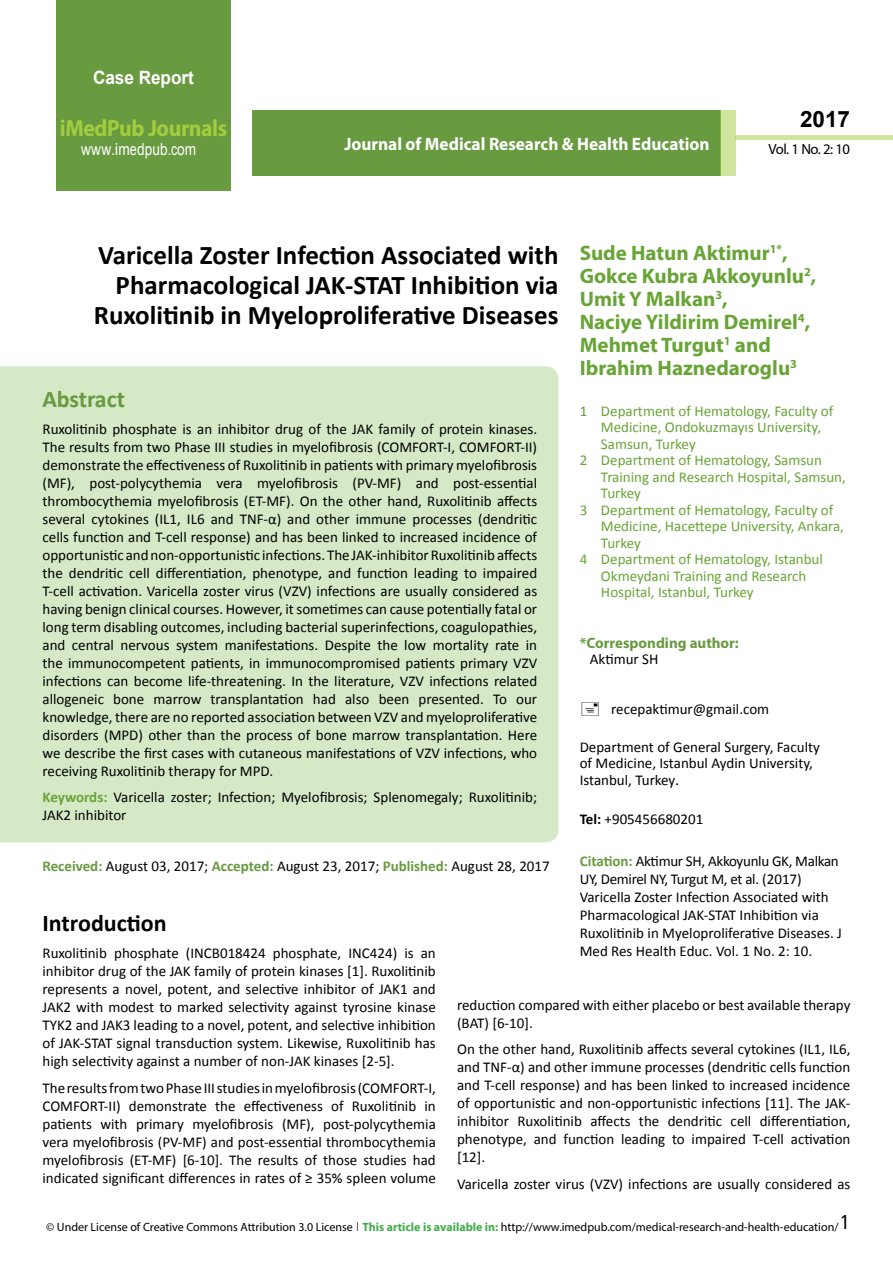
<style>
.page{position:relative;width:893px;height:1263px;background:#fff}
.page>*{position:absolute;margin:0;border:0;box-sizing:border-box;transform-origin:0 0}
.t1{font:700 27px/29.7px "Calibri";color:#000;text-align:right}
.t2{font:700 24px "Calibri";color:#000}
.t3{font:700 24px "Calibri";letter-spacing:-.005em;color:#689a40}
.t4{font:700 23.4px "Myriad Pro";letter-spacing:-.02em;color:#a1cd3d;scale:.93 1}
.t5{font:700 22.5px "Arial";color:#000}
.t6{font:700 21px/23.1px "Myriad Pro";color:#68a436}
.t7{font:700 18.45px "Arial";color:#fff;scale:.93 1}
.t8{font:700 18px "Myriad Pro";color:#fff;scale:.96 1}
.t9{font:16.5px "Arial";letter-spacing:.01em;color:#fff;scale:.83 1}
.t10{font:15px/18px "Calibri";color:#000}
.t11{font:15px "Calibri";color:#68a436}
.t12{font:700 15px "Myriad Pro";color:#689a40}
.t13{font:14.7px "Myriad Pro";letter-spacing:-.03em;color:#000}
.t14{font:12px "Myriad Pro";color:#000}
.s1{font-family:"Calibri"}
.s2{color:#689a40}
.s3{font-family:"Myriad Pro"}
.s4{font-weight:700}
.s5{font-weight:700;color:#689a40}
.s6{font-weight:700;color:#68a436}
.s7{font-family:"Tunga"}
.s8{font-weight:700;color:#41ad49}
.s9{font-family:"Tunga";font-size:25.5px}
</style>
<div class="page">
<div style="left:252px;top:110px;width:469px;height:66px;background:#689a40"></div>
<div style="left:720px;top:110px;width:16px;height:66px;background:#d0e69e"></div>
<div style="left:56px;top:0;width:175px;height:190px;background:#689a40"></div>
<div style="left:736px;top:135px;width:157px;height:5px;background:#d0e69e"></div>
<div style="left:0;top:366px;width:558px;height:476px;background:#d5e9c7"></div>
<p class="t7" style="left:93px;top:65px;width:110px">Case Report</p>
<h3 class="t4" style="left:60px;top:113px;width:181px">iMedPub Journals</h3>
<p class="t9" style="left:81px;top:139px;width:140px">www<span class="s1">.</span>imedpub<span class="s1">.</span>com</p>
<p class="t8" style="left:344px;top:132px;width:382px">Journal of Medical Research &amp; Health Education</p>
<h3 class="t5" style="left:800px;top:104px;width:52px">2017</h3>
<p class="t13" style="left:768px;top:140px;width:83px">Vol. 1 No. 2: 10</p>
<h3 class="t6" style="left:580px;top:241px;width:238px">Sude Hatun Aktimur<sup>1*</sup>,<br>Gokce Kubra Akkoyunlu<sup>2</sup>,<br>Umit Y Malkan<sup>3</sup>,<br>Naciye Yildirim Demirel<sup>4</sup>,<br>Mehmet Turgut<sup>1</sup> and<br>Ibrahim Haznedaroglu<sup>3</sup></h3>
<p class="t11" style="left:580px;top:401px;width:255px"><span class="s2">1</span> Department of Hematology, Faculty of</p>
<p class="t11" style="left:601px;top:418px;width:222px">Medicine, Ondokuzmayıs University,</p>
<p class="t11" style="left:601px;top:434px;width:96px">Samsun, Turkey</p>
<p class="t11" style="left:580px;top:451px;width:244px">2 Department of Hematology, Samsun</p>
<p class="t11" style="left:601px;top:467px;width:246px">Training and Research Hospital, Samsun,</p>
<p class="t11" style="left:601px;top:484px;width:41px">Turkey</p>
<p class="t11" style="left:580px;top:500px;width:255px">3 Department of Hematology, Faculty of</p>
<p class="t11" style="left:601px;top:517px;width:245px">Medicine, Hacettepe University, Ankara,</p>
<p class="t11" style="left:601px;top:533px;width:41px">Turkey</p>
<p class="t11" style="left:580px;top:550px;width:245px">4 Department of Hematology, Istanbul</p>
<p class="t11" style="left:601px;top:566px;width:207px">Okmeydani Training and Research</p>
<p class="t11" style="left:601px;top:583px;width:154px">Hospital, Istanbul, Turkey</p>
<p class="t12" style="left:580px;top:633px;width:161px">*Corresponding author:</p>
<p class="t10" style="left:590px;top:650px;width:70px">Aktimur SH</p>
<p class="t10" style="left:611px;top:700px;width:159px">recepaktimur@gmail.com</p>
<p class="t10" style="left:580px;top:738px;width:242px;line-height:17px">Department of General Surgery, Faculty of Medicine, Istanbul Aydin University,<br>Istanbul, Turkey<span class="s3">.</span></p>
<p class="t10" style="left:580px;top:810px;width:125px"><span class="s4">Tel:</span> +905456680201</p>
<p class="t10" style="left:580px;top:852px;width:264px"><span class="s5">Citation:</span> Aktimur SH, Akkoyunlu GK, Malkan UY, Demirel NY, Turgut M, et al. (2017)<br>Varicella Zoster Infection Associated with Pharmacological JAK-STAT Inhibition via Ruxolitinib in Myeloproliferative Diseases. J Med Res Health Educ. Vol. 1 No. 2: 10.</p>
<h1 class="t1" style="left:94px;top:241px;width:466px">Varicella Zoster Infection Associated with<br>Pharmacological JAK-STAT Inhibition via<br>Ruxolitinib in Myeloproliferative Diseases</h1>
<h2 class="t3" style="left:43px;top:384px;width:84px">Abstract</h2>
<p class="t10" style="left:43px;top:420px;width:496px;text-align:justify">Ruxolitinib phosphate is an inhibitor drug of the JAK family of protein kinases.<br>The results from two Phase III studies in myelofibrosis (COMFORT-I, COMFORT-II) demonstrate the effectiveness of Ruxolitinib in patients with primary myelofibrosis (MF), post-polycythemia vera myelofibrosis (PV-MF) and post-essential thrombocythemia myelofibrosis (ET-MF). On the other hand, Ruxolitinib affects several cytokines (IL1, IL6 and TNF-α) and other immune processes (dendritic cells function and T-cell response) and has been linked to increased incidence of opportunistic and non-opportunistic infections. The JAK-inhibitor Ruxolitinib affects the dendritic cell differentiation, phenotype, and function leading to impaired T-cell activation. Varicella zoster virus (VZV) infections are usually considered as having benign clinical courses. However, it sometimes can cause potentially fatal or long term disabling outcomes, including bacterial superinfections, coagulopathies, and central nervous system manifestations. Despite the low mortality rate in the immunocompetent patients, in immunocompromised patients primary VZV infections can become life-threatening. In the literature, VZV infections related allogeneic bone marrow transplantation had also been presented. To our knowledge, there are no reported association between VZV and myeloproliferative disorders (MPD) other than the process of bone marrow transplantation. Here we describe the first cases with cutaneous manifestations of VZV infections, who receiving Ruxolitinib therapy for MPD.</p>
<p class="t10" style="left:43px;top:788px;width:496px"><span class="s6">Keywords:</span> Varicella zoster; Infection; Myelofibrosis; Splenomegaly; Ruxolitinib;<br>JAK2 inhibitor</p>
<p class="t10" style="left:43px;top:857px;width:509px"><span class="s5">Received:</span> August 03, 2017; <span class="s5">Accepted:</span> August 23, 2017; <span class="s5">Published:</span> August 28, 2017</p>
<h2 class="t2" style="left:43px;top:908px;width:126px">Introduction</h2>
<p class="t10" style="left:43px;top:944px;width:395px;text-align:justify">Ruxolitinib phosphate (INCB018424 phosphate, INC424) is an inhibitor drug of the JAK family of protein kinases [1]. Ruxolitinib represents a novel, potent, and selective inhibitor of JAK1 and JAK2 with modest to marked selectivity against tyrosine kinase TYK2 and JAK3 leading to a novel, potent, and selective inhibition of JAK-STAT signal transduction system. Likewise, Ruxolitinib has high selectivity against a number of non-JAK kinases [2-5].</p>
<p class="t10" style="left:43px;top:1078px;width:395px;text-align:justify">The results from two Phase III studies in myelofibrosis (COMFORT-I, COMFORT-II) demonstrate the effectiveness of Ruxolitinib in patients with primary myelofibrosis (MF), post-polycythemia vera myelofibrosis (PV-MF) and post-essential thrombocythemia myelofibrosis (ET-MF) [6-10]. The results of those studies had indicated significant differences in rates of ≥ 35% spleen volume</p>
<p class="t10" style="left:457px;top:996px;width:395px">reduction compared with either placebo or best available therapy (BAT) [6-10].</p>
<p class="t10" style="left:457px;top:1040px;width:395px;text-align:justify">On the other hand, Ruxolitinib affects several cytokines (IL1, IL6, and TNF-α) and other immune processes (dendritic cells function and T-cell response) and has been linked to increased incidence of opportunistic and non-opportunistic infections [11]. The JAK&shy;inhibitor Ruxolitinib affects the dendritic cell differentiation, phenotype, and function leading to impaired T-cell activation [12].</p>
<p class="t10" style="left:457px;top:1175px;width:395px">Varicella zoster virus (VZV) infections are usually considered as</p>
<p class="t14" style="left:46px;top:1219px;width:803px">© Under License of Creative Commons Attribution 3.0 License <span class="s7">|</span> <span class="s8">This article is available in:</span> http://www.imedpub.com/medical-research-and-health-education/ <span class="s9">1</span></p>
</div>
